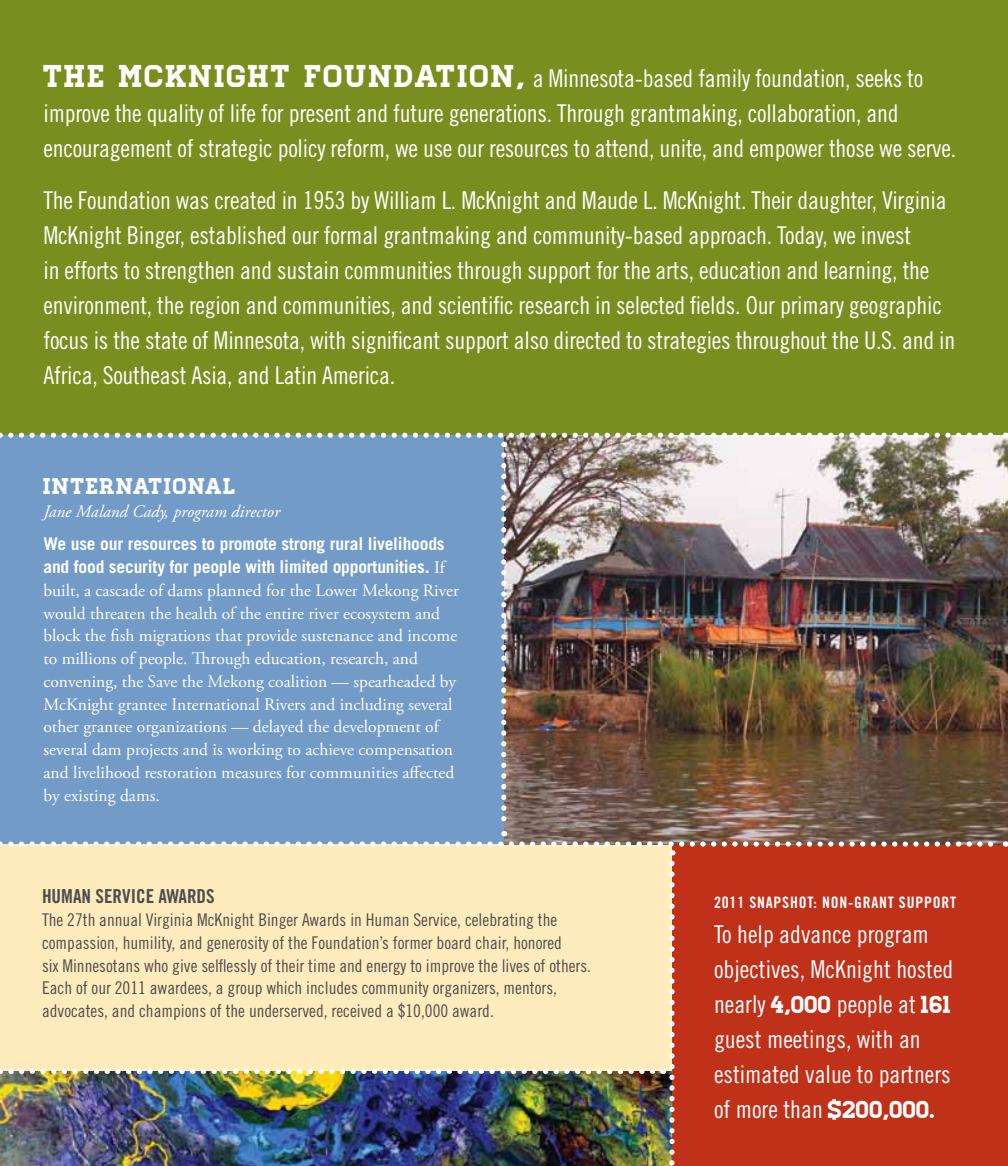
<style>
.page{position:relative;width:1008px;height:1166px;background:#fff}
.page>*{position:absolute;margin:0;border:0;box-sizing:border-box;transform-origin:0 0}
.t1{font:24.5px/35px "Trade Gothic Cond Eighteen";letter-spacing:-.01em;color:#fff}
.t2{font:22.75px "Homestead";letter-spacing:.05em;color:#fff}
.t3{font:19.25px "Trade Gothic Bold Cond Twenty";color:#4d4d4f}
.t4{font:17.5px/22.8px "Adobe Garamond Pro";color:#fff}
.t5{font:17.5px/22.8px "Trade Gothic Cond Eighteen";color:#4d4d4f}
.t6{font:700 17.5px/22.8px "Trade Gothic";letter-spacing:-.01em;color:#fff}
.t7{font:italic 17.5px "Adobe Garamond Pro";color:#fff}
.t8{font:15.75px "Trade Gothic Bold Cond Twenty";letter-spacing:.05em;color:#fff}
.s1{font-family:"Homestead";font-size:31.5px}
.s2{font-family:"Adobe Garamond Pro";font-weight:400}
.s3{font-family:"Homestead"}
</style>
<div class="page">
<div style="left:0;top:832px;width:672px;height:334px;background:#ffecbc"></div>
<img style="left:0;top:1071px;width:663px;height:95px">
<div style="left:672px;top:832px;width:336px;height:334px;background:#c0311a"></div>
<div style="left:0;top:0;width:1008px;height:440px;background:#788e1e"></div>
<img style="left:504px;top:435px;width:504px;height:409px">
<svg style="left:0;top:432px;width:1006px;height:15px"></svg>
<img style="left:0;top:455px;width:1006px;height:400px">
<img style="left:0;top:1069px;width:657px;height:5px">
<img style="left:663px;top:863px;width:12px;height:303px">
<p class="t1" style="left:43px;top:60px;width:914px"><span class="s1">THE MCKNIGHT FOUNDATION,</span> a Minnesota-based family foundation, seeks to improve the quality of life for present and future generations. Through grantmaking, collaboration, and encouragement of strategic policy reform, we use our resources to attend, unite, and empower those we serve.</p>
<p class="t1" style="left:43px;top:183px;width:913px">The Foundation was created in 1953 by William L. McKnight and Maude L. McKnight. Their daughter, Virginia McKnight Binger, established our formal grantmaking and community-based approach. Today, we invest<br>in efforts to strengthen and sustain communities through support for the arts, education and learning, the environment, the region and communities, and scientific research in selected fields. Our primary geographic focus is the state of Minnesota, with significant support also directed to strategies throughout the U.S. and in Africa, Southeast Asia, and Latin America.</p>
<p class="t2" style="left:43px;top:473px;width:194px">INTERNATIONAL</p>
<p class="t7" style="left:43px;top:501px;width:238px">Jane Maland Cady, program director</p>
<p class="t6" style="left:43px;top:532px;width:403px">We use our resources to promote strong rural livelihoods and food security for people with limited opportunities. <span class="s2">If</span></p>
<p class="t4" style="left:43px;top:579px;width:417px">built, a cascade of dams planned for the Lower Mekong River would threaten the health of the entire river ecosystem and block the fish migrations that provide sustenance and income to millions of people. Through education, research, and convening, the Save the Mekong coalition — spearheaded by McKnight grantee International Rivers and including several other grantee organizations — delayed the development of several dam projects and is working to achieve compensation and livelihood restoration measures for communities affected by existing dams.</p>
<p class="t3" style="left:42px;top:884px;width:173px">HUMAN SERVICE AWARDS</p>
<p class="t5" style="left:42px;top:908px;width:551px">The 27th annual Virginia McKnight Binger Awards in Human Service, celebrating the compassion, humility, and generosity of the Foundation’s former board chair, honored<br>six Minnesotans who give selflessly of their time and energy to improve the lives of others.<br>Each of our 2011 awardees, a group which includes community organizers, mentors, advocates, and champions of the underserved, received a $10,000 award.</p>
<p class="t8" style="left:714px;top:892px;width:244px">2011 SNAPSHOT: NON-GRANT SUPPORT</p>
<p class="t1" style="left:714px;top:916px;width:241px">To help advance program objectives, McKnight hosted nearly <span class="s3">4,000</span> people at <span class="s3">161 </span>guest meetings, with an estimated value to partners of more than <span class="s3">$200,000.</span></p>
</div>
